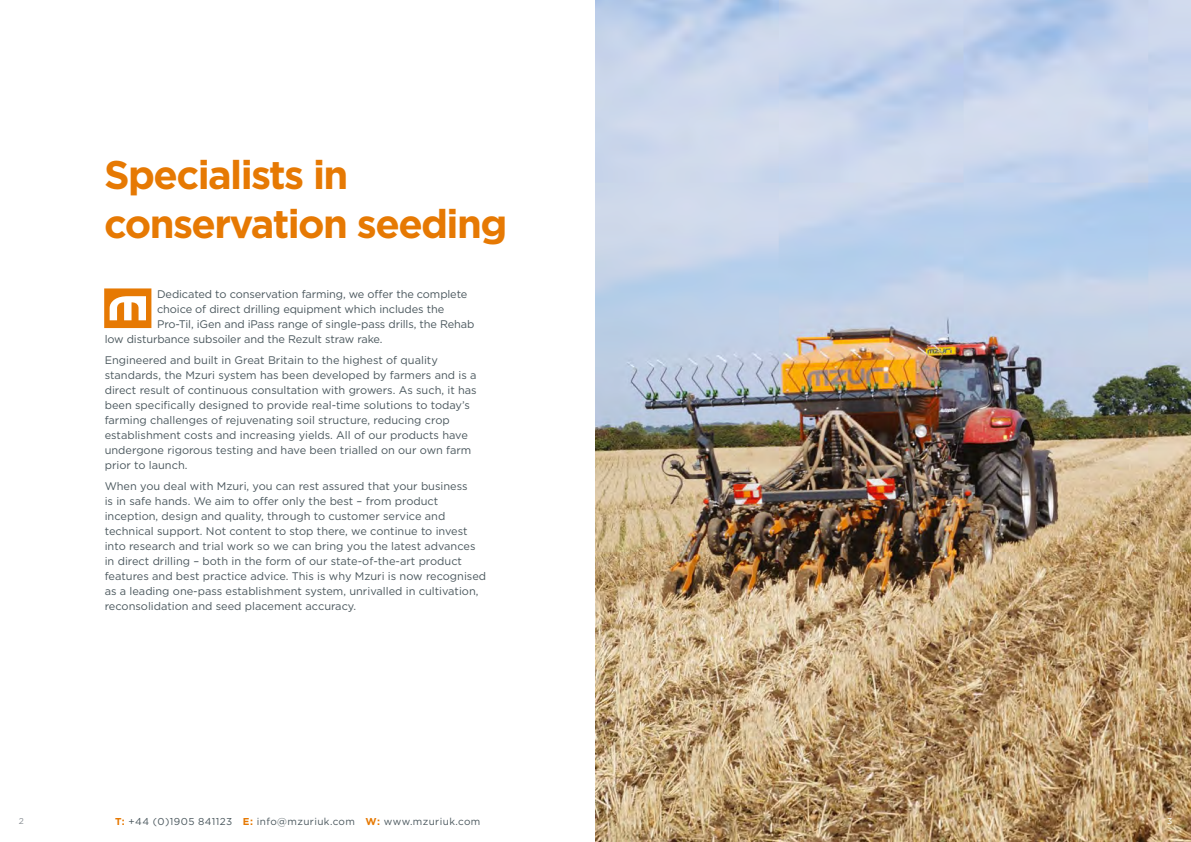
<style>
.page{position:relative;width:1191px;height:842px;background:#fff}
.page>*{position:absolute;margin:0;border:0;box-sizing:border-box;transform-origin:0 0}
.t1{font:700 40px/49px "Gotham";letter-spacing:-.04em;color:#e67903}
.t2{font:11px/15px "Gotham";color:#4a575d}
.t3{font:10px "Gotham";letter-spacing:.04em;color:#4a575d}
.t4{font:8.5px "Gotham";color:#898f94}
.t5{font:8.5px "Gotham";color:#fff}
.s1{font-weight:700;color:#e67903}
</style>
<div class="page">
<img style="left:595px;top:0;width:596px;height:842px">
<svg style="left:104px;top:288px;width:47px;height:40px"></svg>
<h1 class="t1" style="left:104px;top:150px;width:405px">Specialists in conservation seeding</h1>
<p class="t2" style="left:157px;top:287px;width:312px">Dedicated to conservation farming, we offer the complete</p>
<p class="t2" style="left:157px;top:302px;width:288px">choice of direct drilling equipment which includes the</p>
<p class="t2" style="left:157px;top:317px;width:319px">Pro-Til, iGen and iPass range of single-pass drills, the Rehab</p>
<p class="t2" style="left:105px;top:332px;width:279px">low disturbance subsoiler and the Rezult straw rake.</p>
<p class="t2" style="left:105px;top:352px;width:373px">Engineered and built in Great Britain to the highest of quality standards, the Mzuri system has been developed by farmers and is a direct result of continuous consultation with growers. As such, it has been specifically designed to provide real-time solutions to today’s farming challenges of rejuvenating soil structure, reducing crop establishment costs and increasing yields. All of our products have undergone rigorous testing and have been trialled on our own farm prior to launch.</p>
<p class="t2" style="left:105px;top:478px;width:383px">When you deal with Mzuri, you can rest assured that your business<br>is in safe hands. We aim to offer only the best – from product inception, design and quality, through to customer service and technical support. Not content to stop there, we continue to invest into research and trial work so we can bring you the latest advances in direct drilling – both in the form of our state-of-the-art product features and best practice advice. This is why Mzuri is now recognised as a leading one-pass establishment system, unrivalled in cultivation, reconsolidation and seed placement accuracy.</p>
<p class="t4" style="left:19px;top:816px;width:7px">2</p>
<p class="t3" style="left:115px;top:815px;width:367px"><span class="s1">T:</span> +44 (0)1905 841123 <span class="s1">E:</span> info@mzuriuk.com <span class="s1">W:</span> www.mzuriuk.com</p>
<p class="t5" style="left:1167px;top:816px;width:7px">3</p>
</div>
